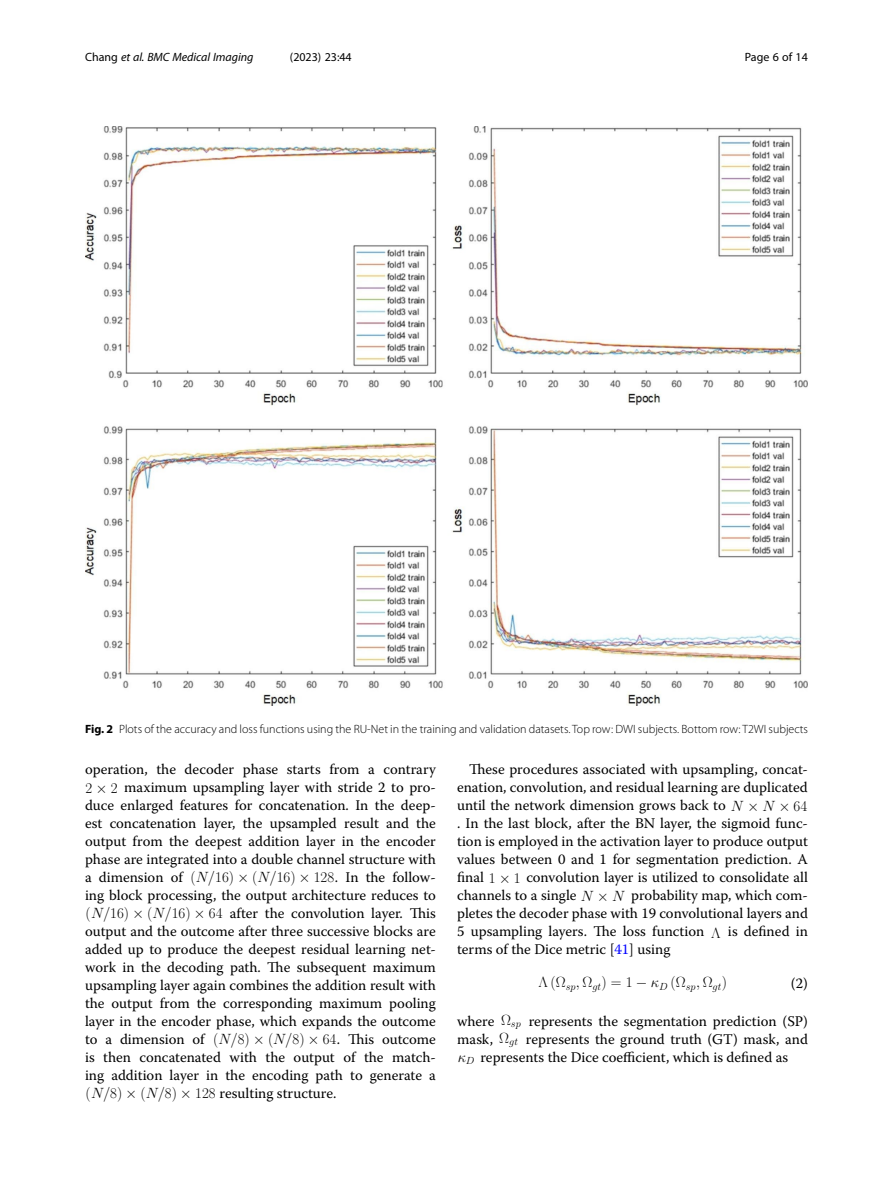
<style>
.page{position:relative;width:893px;height:1191px;background:#fff}
.page>*{position:absolute;margin:0;border:0;box-sizing:border-box;transform-origin:0 0}
.t1{font:14.85px "CMR17";color:#000}
.Body_Text_Indent{font:14.7px/18px "Warnock Pro";color:#000;text-align:justify}
.Body_Text{font:14.7px "Warnock Pro";color:#000}
.EQ{font:14.7px "Warnock Pro";color:#000}
.Figure_Caption{font:300 12px "Myriad Pro";color:#000}
.t2{font:italic 12px "Myriad Pro";color:#000}
.t3{font:12px "Myriad Pro";color:#000}
.t4{font:10.35px "CMMI12";color:#000}
.s1{font-style:normal}
.s2{font-weight:700}
.s3{font-family:"CMSY10"}
.s4{font-family:"CMR17";font-size:14.85px}
.s5{font-family:"CMMI12";font-size:14.85px}
.s6{font-family:"CMSY10";font-size:14.85px}
.s7{font-family:"CMMI12"}
.s8{color:#00f}
</style>
<div class="page">
<img style="left:85px;top:126px;width:723px;height:579px">
<p class="t2" style="left:85px;top:50px;width:170px"><span class="s1">Chang</span> et al. BMC Medical Imaging</p>
<p class="t3" style="left:290px;top:50px;width:63px">(2023) 23:44</p>
<p class="t3" style="left:745px;top:50px;width:65px">Page 6 of 14</p>
<p class="Figure_Caption" style="left:85px;top:722px;width:724px"><span class="s2">Fig. 2</span> Plots of the accuracy and loss functions using the RU-Net in the training and validation datasets. Top row: DWI subjects. Bottom row: T2WI subjects</p>
<p class="Body_Text_Indent" style="left:85px;top:760px;width:352px">operation, the decoder phase starts from a contrary</p>
<p class="t1" style="left:86px;top:778px;width:33px">2<span class="s3">×</span>2</p>
<p class="Body_Text_Indent" style="left:85px;top:778px;width:352px;text-indent:39px">maximum upsampling layer with stride 2 to pro&shy;duce enlarged features for concatenation. In the deep&shy;est concatenation layer, the upsampled result and the output from the deepest addition layer in the encoder phase are integrated into a double channel structure with a dimension of</p>
<p class="Body_Text_Indent" style="left:191px;top:868px;width:247px"><span class="s4">(</span><span class="s5">N/</span><span class="s4">16)</span> <span class="s6">×</span> <span class="s4">(</span><span class="s5">N/</span><span class="s4">16)</span> <span class="s6">×</span> <span class="s4">128</span>. In the follow-</p>
<p class="Body_Text_Indent" style="left:85px;top:886px;width:352px">ing block processing, the output architecture reduces to</p>
<p class="t1" style="left:86px;top:904px;width:138px">(<span class="s7">N/</span>16) <span class="s3">×</span> (<span class="s7">N/</span>16) <span class="s3">×</span> 64</p>
<p class="Body_Text_Indent" style="left:85px;top:904px;width:352px;text-indent:145px">after the convolution layer. This output and the outcome after three successive blocks are added up to produce the deepest residual learning net&shy;work in the decoding path. The subsequent maximum upsampling layer again combines the addition result with the output from the corresponding maximum pooling layer in the encoder phase, which expands the outcome to a dimension of</p>
<p class="Body_Text_Indent" style="left:213px;top:1030px;width:224px"><span class="s4">(</span><span class="s5">N/</span><span class="s4">8)</span> <span class="s6">×</span> <span class="s4">(</span><span class="s5">N/</span><span class="s4">8)</span> <span class="s6">×</span> <span class="s4">64</span>. This outcome</p>
<p class="Body_Text_Indent" style="left:85px;top:1048px;width:352px">is then concatenated with the output of the match&shy;ing addition layer in the encoding path to generate a</p>
<p class="Body_Text_Indent" style="left:86px;top:1084px;width:252px"><span class="s4">(</span><span class="s5">N/</span><span class="s4">8)</span> <span class="s6">×</span> <span class="s4">(</span><span class="s5">N/</span><span class="s4">8)</span> <span class="s6">×</span> <span class="s4">128</span> resulting structure.</p>
<p class="Body_Text_Indent" style="left:457px;top:760px;width:352px;text-indent:12px">These procedures associated with upsampling, concat&shy;enation, convolution, and residual learning are duplicated until the network dimension grows back to <span class="s5">N</span> <span class="s6">×</span> <span class="s5">N</span> <span class="s6">×</span> <span class="s4">64 </span>. In the last block, after the BN layer, the sigmoid func&shy;tion is employed in the activation layer to produce output values between 0 and 1 for segmentation prediction. A final <span class="s4">1</span> <span class="s6">×</span> <span class="s4">1</span> convolution layer is utilized to consolidate all channels to a single <span class="s5">N</span> <span class="s6">×</span> <span class="s5">N</span></p>
<p class="Body_Text_Indent" style="left:457px;top:886px;width:352px;text-indent:174px">probability map, which com&shy;pletes the decoder phase with 19 convolutional layers and 5 upsampling layers. The loss function</p>
<p class="t1" style="left:711px;top:923px;width:11px">Λ</p>
<p class="Body_Text_Indent" style="left:728px;top:922px;width:81px">is defined in</p>
<p class="Body_Text_Indent" style="left:457px;top:940px;width:215px">terms of the Dice metric [<span class="s8">41</span>] using</p>
<p class="t1" style="left:538px;top:973px;width:190px">Λ(Ω<sub>sp</sub><span class="s7">,</span> Ω<sub>gt</sub>) = 1 <span class="s3">−</span> <span class="s7">κ</span><sub>D</sub> (Ω<sub>sp</sub><span class="s7">,</span> Ω<sub>gt</sub>)</p>
<p class="EQ" style="left:791px;top:974px;width:18px">(2)</p>
<p class="Body_Text" style="left:457px;top:1012px;width:39px">where</p>
<p class="t4" style="left:501px;top:1019px;width:21px"><sup>Ω</sup>sp</p>
<p class="Body_Text" style="left:529px;top:1012px;width:281px">represents the segmentation prediction (SP)</p>
<p class="Body_Text" style="left:457px;top:1030px;width:38px">mask,</p>
<p class="t4" style="left:499px;top:1037px;width:20px"><sup>Ω</sup>gt</p>
<p class="Body_Text" style="left:526px;top:1030px;width:284px">represents the ground truth (GT) mask, and</p>
<p class="Body_Text_Indent" style="left:458px;top:1048px;width:332px"><span class="s5">κ</span><sub>D</sub> represents the Dice coefficient, which is defined as</p>
</div>
